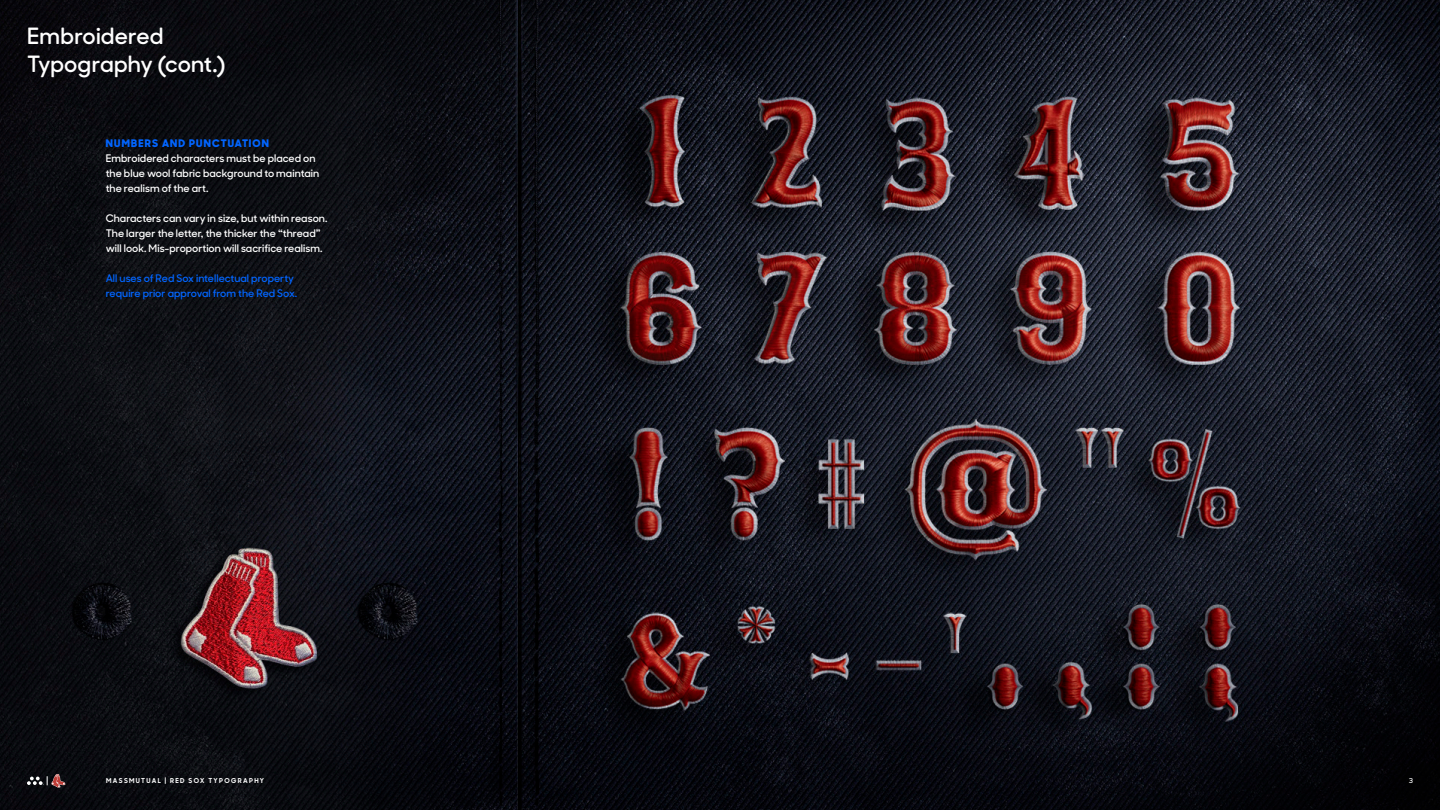
<style>
.page{position:relative;width:1440px;height:810px;background:#fff}
.page>*{position:absolute;margin:0;border:0;box-sizing:border-box;transform-origin:0 0}
.Page_navigation{font:600 22.5px "MM Sharp Sans";letter-spacing:.005em;color:#fff}
.Page_navigation-2{font:600 10.5px/15px "MM Sharp Sans";color:#fff}
.Page_navigation-3{font:600 10.5px/15px "MM Sharp Sans";color:#0265ff}
.Page_navigation-4{font:800 10.5px "MM Sharp Sans";letter-spacing:.115em;color:#0265ff}
.Page_navigation-5{font:700 6.75px "MM Sharp Sans";letter-spacing:.2em;color:#fff}
.Page_navigation-6{font:600 6.75px "MM Sharp Sans";color:#fff}
</style>
<div class="page">
<img style="left:0;top:0;width:1440px;height:810px">
<svg style="left:27px;top:774px;width:38px;height:14px"></svg>
<p class="Page_navigation" style="left:27px;top:18px;width:138px">Embroidered</p>
<p class="Page_navigation" style="left:27px;top:46px;width:200px">Typography (cont.)</p>
<p class="Page_navigation-4" style="left:106px;top:136px;width:165px">NUMBERS AND PUNCTUATION</p>
<p class="Page_navigation-2" style="left:106px;top:150px;width:215px">Embroidered characters must be placed on the blue wool fabric background to maintain the realism of the art.</p>
<p class="Page_navigation-2" style="left:106px;top:210px;width:223px">Characters can vary in size, but within reason.<br>The larger the letter, the thicker the “thread” will look. Mis-proportion will sacrifice realism.</p>
<p class="Page_navigation-3" style="left:106px;top:270px;width:193px">All uses of Red Sox intellectual property require prior approval from the Red Sox.</p>
<p class="Page_navigation-5" style="left:106px;top:775px;width:160px">MASSMUTUAL | RED SOX TYPOGRAPHY</p>
<p class="Page_navigation-6" style="left:1409px;top:775px;width:6px">3</p>
</div>
